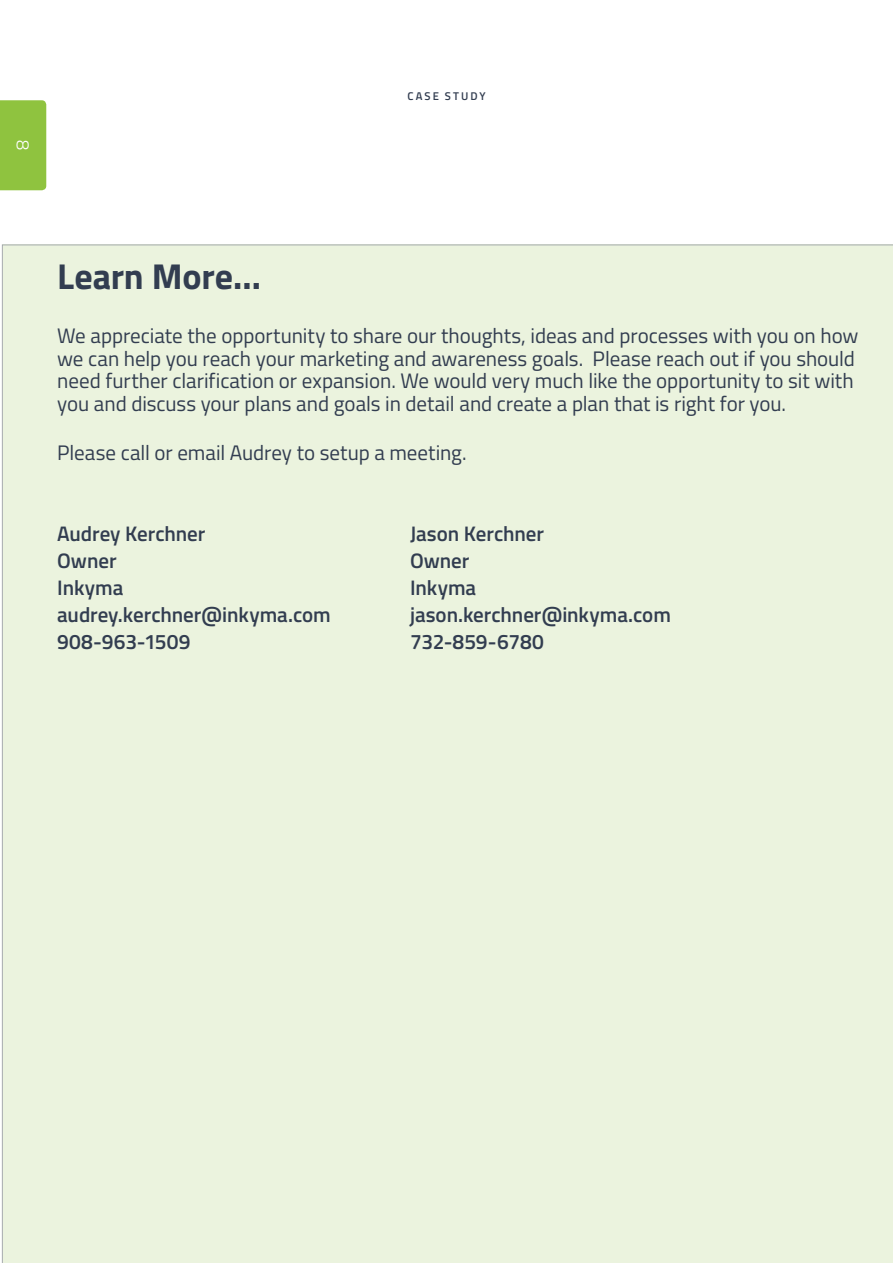
<style>
.page{position:relative;width:893px;height:1263px;background:#fff}
.page>*{position:absolute;margin:0;border:0;box-sizing:border-box;transform-origin:0 0}
.t1{font:700 36px "Titillium Web";letter-spacing:-.005em;color:#323d50}
.t2{font:21px/22.5px "Titillium Web";letter-spacing:-.005em;color:#323d50}
.t3{font:600 21px/27px "Titillium Web";letter-spacing:-.005em;color:#323d50}
.t4{font:300 18px "Titillium Web";color:#fff}
.t5{font:600 11.25px "Titillium Web";letter-spacing:.185em;color:#323d50}
</style>
<div class="page">
<div style="left:2px;top:245px;width:891px;height:1018px;background:#ebf3de"></div>
<div style="left:0;top:100px;width:46px;height:90px;background:#8fc33f"></div>
<p class="t4" style="left:36px;top:140px;width:12px;rotate:90deg">8</p>
<p class="t5" style="left:407px;top:88px;width:80px">CASE STUDY</p>
<h1 class="t1" style="left:57px;top:249px;width:205px">Learn More...</h1>
<p class="t2" style="left:57px;top:324px;width:803px">We appreciate the opportunity to share our thoughts, ideas and processes with you on how we can help you reach your marketing and awareness goals. Please reach out if you should need further clarification or expansion. We would very much like the opportunity to sit with you and discuss your plans and goals in detail and create a plan that is right for you.</p>
<p class="t2" style="left:57px;top:441px;width:411px">Please call or email Audrey to setup a meeting.</p>
<p class="t3" style="left:57px;top:519px;width:275px">Audrey Kerchner<br>Owner<br>Inkyma audrey.kerchner@inkyma.com<br>908-963-1509</p>
<p class="t3" style="left:410px;top:519px;width:262px">Jason Kerchner<br>Owner<br>Inkyma jason.kerchner@inkyma.com<br>732-859-6780</p>
</div>
